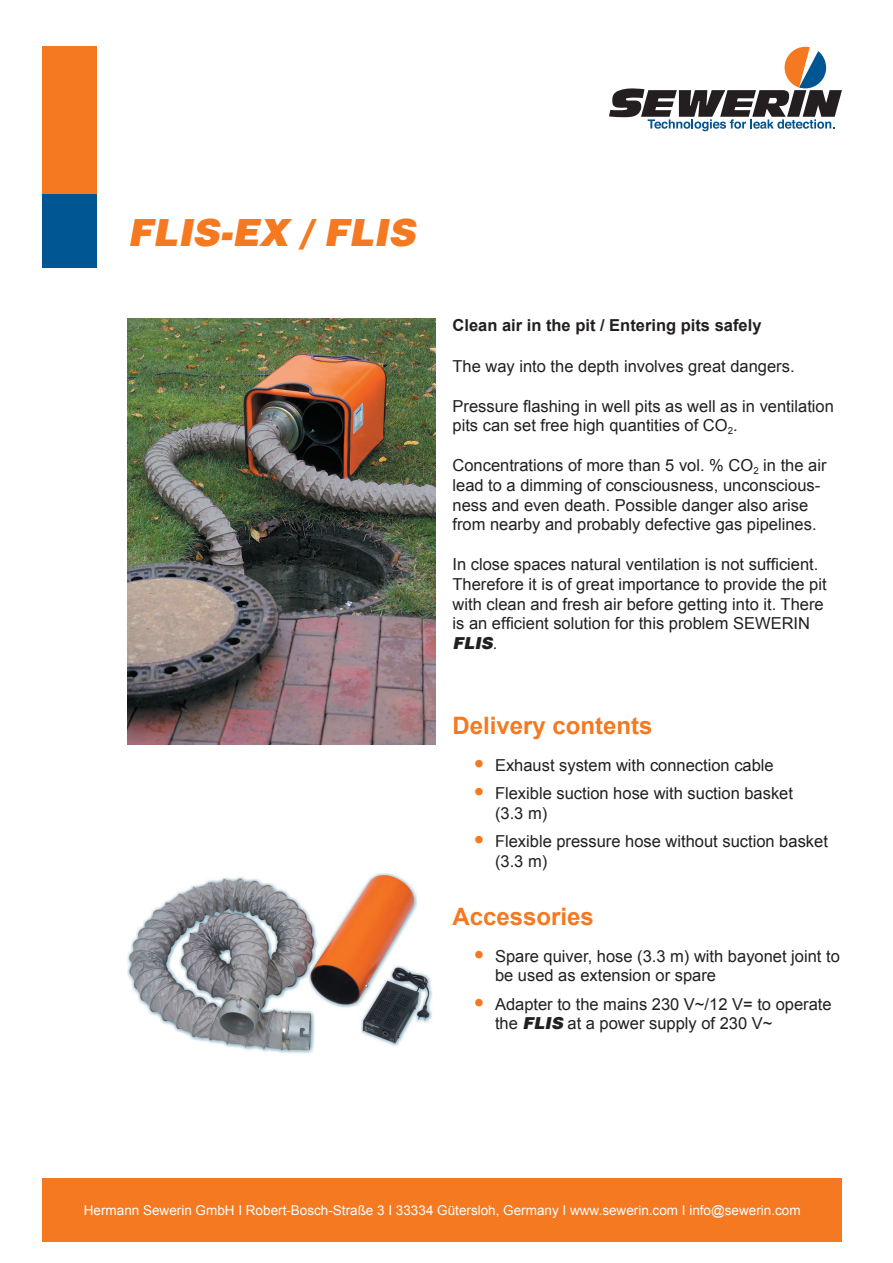
<style>
.page{position:relative;width:893px;height:1263px;background:#fff}
.page>*{position:absolute;margin:0;border:0;box-sizing:border-box;transform-origin:0 0}
.t1{font:37.5px "Airbus Special";color:#f47921}
.t2{font:700 24px "Arial";color:#f47921}
.t3{font:16.5px/19.8px "Arial";color:#231f20}
.t4{font:700 16.5px "Arial";color:#231f20}
.t5{font:16.5px "Airbus Special";color:#231f20}
.t6{font:13.5px "Arial";color:#fff}
.s1{font-family:"Arial"}
.s2{font-family:"Helvetica Neue LT";font-size:21px;color:#f47921}
.s3{font-family:"Airbus Special"}
</style>
<div class="page">
<div style="left:43px;top:47px;width:54px;height:147px;background:#f47921"></div>
<div style="left:43px;top:194px;width:54px;height:74px;background:#005692"></div>
<svg style="left:609px;top:47px;width:233px;height:84px"></svg>
<div style="left:43px;top:1178px;width:799px;height:64px;background:#f47921"></div>
<img style="left:128px;top:319px;width:307px;height:425px">
<img style="left:128px;top:873px;width:304px;height:181px">
<h1 class="t1" style="left:128px;top:211px;width:289px">FLIS-EX / FLIS</h1>
<p class="t4" style="left:452px;top:314px;width:311px">Clean air in the pit / Entering pits safely</p>
<p class="t3" style="left:452px;top:356px;width:344px">The way into the depth involves great dangers.</p>
<p class="t3" style="left:452px;top:396px;width:383px">Pressure flashing in well pits as well as in ventilation pits can set free high quantities of CO<sub>2</sub>.</p>
<p class="t3" style="left:452px;top:455px;width:376px">Concentrations of more than 5 vol. % CO<sub>2</sub> in the air lead to a dimming of consciousness, unconscious&shy;ness and even death. Possible danger also arise from nearby and probably defective gas pipelines.</p>
<p class="t3" style="left:452px;top:554px;width:376px">In close spaces natural ventilation is not sufficient.<br>Therefore it is of great importance to provide the pit with clean and fresh air before getting into it. There is an efficient solution for this problem SEWERIN</p>
<p class="t5" style="left:452px;top:634px;width:46px">FLIS<span class="s1">.</span></p>
<h2 class="t2" style="left:452px;top:710px;width:202px">Delivery contents</h2>
<p class="t3" style="left:474px;top:755px;width:302px"><span class="s2">•</span> Exhaust system with connection cable</p>
<p class="t3" style="left:495px;top:784px;width:300px;text-indent:-21px"><span class="s2">•</span> Flexible suction hose with suction basket (3.3 m)</p>
<p class="t3" style="left:495px;top:832px;width:334px;text-indent:-21px"><span class="s2">•</span> Flexible pressure hose without suction basket (3.3 m)</p>
<h2 class="t2" style="left:452px;top:900px;width:143px">Accessories</h2>
<p class="t3" style="left:495px;top:946px;width:346px;text-indent:-21px"><span class="s2">•</span> Spare quiver, hose (3.3 m) with bayonet joint to be used as extension or spare</p>
<p class="t3" style="left:495px;top:994px;width:338px;text-indent:-21px"><span class="s2">•</span> Adapter to the mains 230 V~/12 V= to operate the <span class="s3">FLIS</span> at a power supply of 230 V~</p>
<p class="t6" style="left:84px;top:1201px;width:718px">Hermann Sewerin GmbH I Robert-Bosch-Straße 3 I 33334 Gütersloh, Germany I www.sewerin.com I info@sewerin.com</p>
</div>
